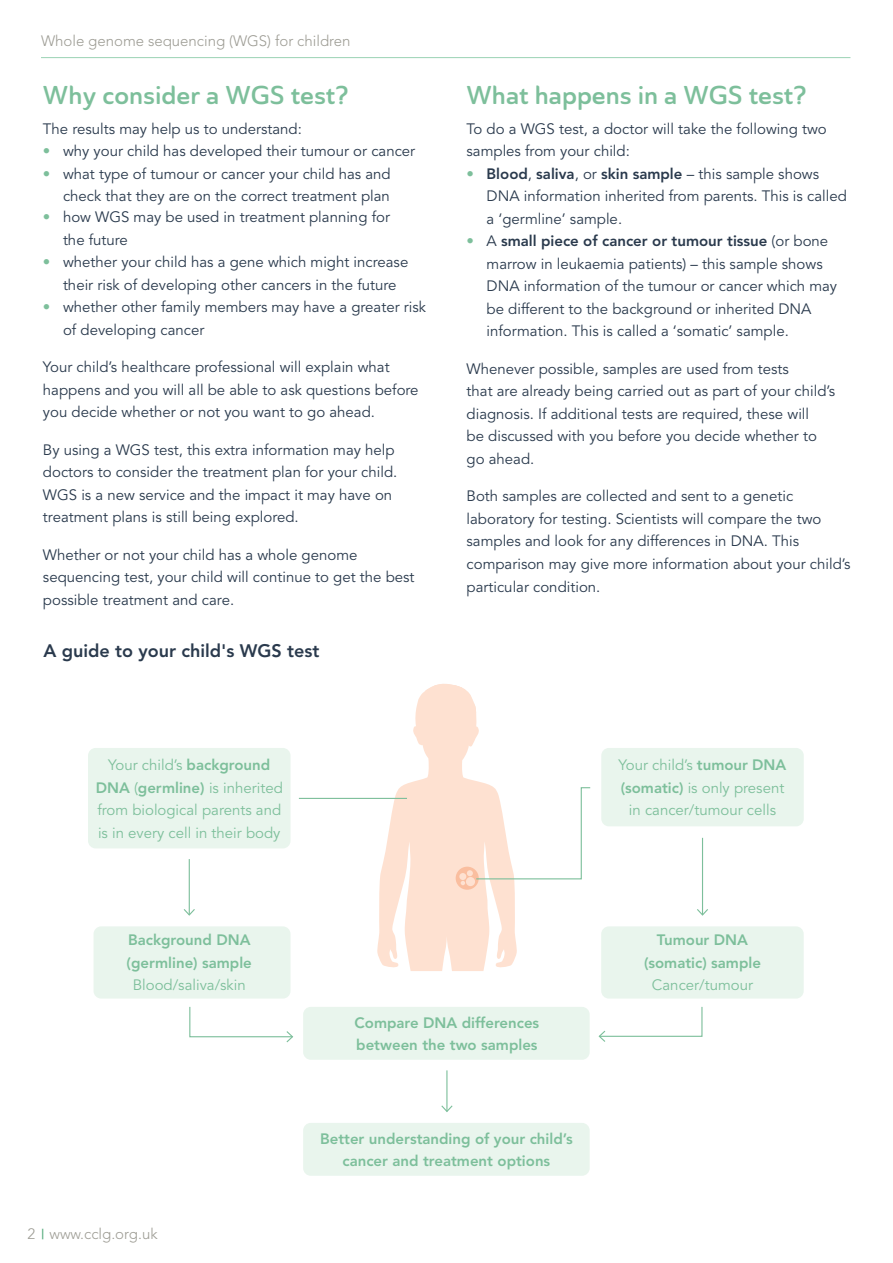
<style>
.page{position:relative;width:893px;height:1263px;background:#fff}
.page>*{position:absolute;margin:0;border:0;box-sizing:border-box;transform-origin:0 0}
.Neuro_copy_header{font:25.5px "Ainslie Sans Nor Dem";color:#7dbf9b}
.t1{font:800 18px "Avenir LT Pro";color:#2a3a4d}
.Neuro_copy_header-2{font:15px/22.5px "Avenir LT Pro";color:#2a3a4d}
.Neuro_-_body_copy_su{font:800 15px/22.5px "Avenir LT Std";color:#7dbf9b;text-align:center}
.Neuro_-_body_copy_su-2{font:15px/22.5px "Avenir LT Std";color:#7dbf9b;text-align:center}
.t2{font:300 15px "Avenir LT Std";color:#9d9c94}
.s1{color:#7dbf9b}
.s2{font-weight:800}
.s3{font-weight:400}
</style>
<div class="page">
<hr style="left:41px;top:57px;width:809px;height:1px;background:#9ad3b4">
<div style="left:88px;top:748px;width:202px;height:100px;background:#e9f5ed;border-radius:8px"></div>
<div style="left:601px;top:748px;width:203px;height:78px;background:#e9f5ed;border-radius:8px"></div>
<div style="left:94px;top:926px;width:196px;height:72px;background:#e9f5ed;border-radius:8px"></div>
<div style="left:601px;top:926px;width:203px;height:72px;background:#e9f5ed;border-radius:8px"></div>
<div style="left:303px;top:1007px;width:287px;height:53px;background:#e9f5ed;border-radius:8px"></div>
<div style="left:303px;top:1123px;width:287px;height:53px;background:#e9f5ed;border-radius:8px"></div>
<hr style="left:299px;top:798px;width:108px;height:1px;background:#7dbf9b">
<hr style="left:702px;top:838px;width:1px;height:77px;background:#7dbf9b">
<svg style="left:697px;top:908px;width:11px;height:8px"></svg>
<hr style="left:189px;top:859px;width:1px;height:56px;background:#7dbf9b">
<svg style="left:183px;top:908px;width:12px;height:8px"></svg>
<hr style="left:446px;top:1070px;width:1px;height:41px;background:#7dbf9b">
<svg style="left:441px;top:1104px;width:12px;height:8px"></svg>
<svg style="left:377px;top:683px;width:214px;height:288px"></svg>
<svg style="left:598px;top:1007px;width:105px;height:35px"></svg>
<svg style="left:189px;top:1006px;width:104px;height:37px"></svg>
<p class="t2" style="left:41px;top:32px;width:311px">Whole genome sequencing (WGS) for children</p>
<p class="Neuro_copy_header" style="left:43px;top:79px;width:307px">Why consider a WGS test?</p>
<p class="Neuro_copy_header-2" style="left:43px;top:118px;width:260px">The results may help us to understand:</p>
<p class="Neuro_copy_header-2" style="left:43px;top:140px;width:374px"><span class="s1">•</span> why your child has developed their tumour or cancer</p>
<p class="Neuro_copy_header-2" style="left:43px;top:163px;width:349px;text-align:right"><span class="s1">•</span> what type of tumour or cancer your child has and check that they are on the correct treatment plan</p>
<p class="Neuro_copy_header-2" style="left:63px;top:206px;width:328px;text-indent:-20px"><span class="s1">•</span> how WGS may be used in treatment planning for the future</p>
<p class="Neuro_copy_header-2" style="left:43px;top:251px;width:367px;text-align:center"><span class="s1">•</span> whether your child has a gene which might increase their risk of developing other cancers in the future</p>
<p class="Neuro_copy_header-2" style="left:63px;top:296px;width:365px;text-indent:-20px"><span class="s1">•</span> whether other family members may have a greater risk of developing cancer</p>
<p class="Neuro_copy_header-2" style="left:43px;top:356px;width:377px">Your child’s healthcare professional will explain what happens and you will all be able to ask questions before you decide whether or not you want to go ahead.</p>
<p class="Neuro_copy_header-2" style="left:43px;top:439px;width:356px">By using a WGS test, this extra information may help doctors to consider the treatment plan for your child.<br>WGS is a new service and the impact it may have on treatment plans is still being explored.</p>
<p class="Neuro_copy_header-2" style="left:43px;top:544px;width:373px">Whether or not your child has a whole genome sequencing test, your child will continue to get the best possible treatment and care.</p>
<p class="t1" style="left:43px;top:640px;width:277px">A guide to your child's WGS test</p>
<p class="Neuro_copy_header" style="left:467px;top:79px;width:342px">What happens in a WGS test?</p>
<p class="Neuro_copy_header-2" style="left:467px;top:118px;width:362px">To do a WGS test, a doctor will take the following two samples from your child:</p>
<p class="Neuro_copy_header-2" style="left:487px;top:163px;width:362px;text-indent:-20px"><span class="s1">•</span> <span class="s2">Blood</span>, <span class="s2">saliva</span>, or <span class="s2">skin sample</span> – this sample shows<br>DNA information inherited from parents. This is called a ‘germline’ sample.</p>
<p class="Neuro_copy_header-2" style="left:487px;top:230px;width:352px;text-indent:-20px"><span class="s1">•</span> A <span class="s2">small piece of cancer or tumour tissue</span> (or bone marrow in leukaemia patients) – this sample shows DNA information of the tumour or cancer which may be different to the background or inherited DNA information. This is called a ‘somatic’ sample.</p>
<p class="Neuro_copy_header-2" style="left:467px;top:358px;width:370px">Whenever possible, samples are used from tests<br>that are already being carried out as part of your child’s diagnosis. If additional tests are required, these will<br>be discussed with you before you decide whether to go ahead.</p>
<p class="Neuro_copy_header-2" style="left:467px;top:485px;width:385px">Both samples are collected and sent to a genetic laboratory for testing. Scientists will compare the two samples and look for any differences in DNA. This comparison may give more information about your child’s particular condition.</p>
<p class="Neuro_-_body_copy_su-2" style="left:96px;top:754px;width:189px">Your child’s <span class="s2">background<br>DNA</span> (<span class="s2">germline)</span> is inherited from biological parents and is in every cell in their body</p>
<p class="Neuro_-_body_copy_su-2" style="left:619px;top:754px;width:169px">Your child’s <span class="s2">tumour DNA (somatic)</span> is only present in cancer/tumour cells</p>
<p class="Neuro_-_body_copy_su" style="left:127px;top:929px;width:127px">Background DNA (germline) sample<br><span class="s3">Blood/saliva/skin</span></p>
<p class="Neuro_-_body_copy_su" style="left:644px;top:929px;width:118px">Tumour DNA (somatic) sample<br><span class="s3">Cancer/tumour</span></p>
<p class="Neuro_-_body_copy_su" style="left:355px;top:1011px;width:186px;text-align:left">Compare DNA differences between the two samples</p>
<p class="t2" style="left:28px;top:1225px;width:131px">2 www.cclg.org.uk</p>
<p class="Neuro_-_body_copy_su" style="left:320px;top:1127px;width:254px">Better understanding of your child’s cancer and treatment options</p>
</div>
